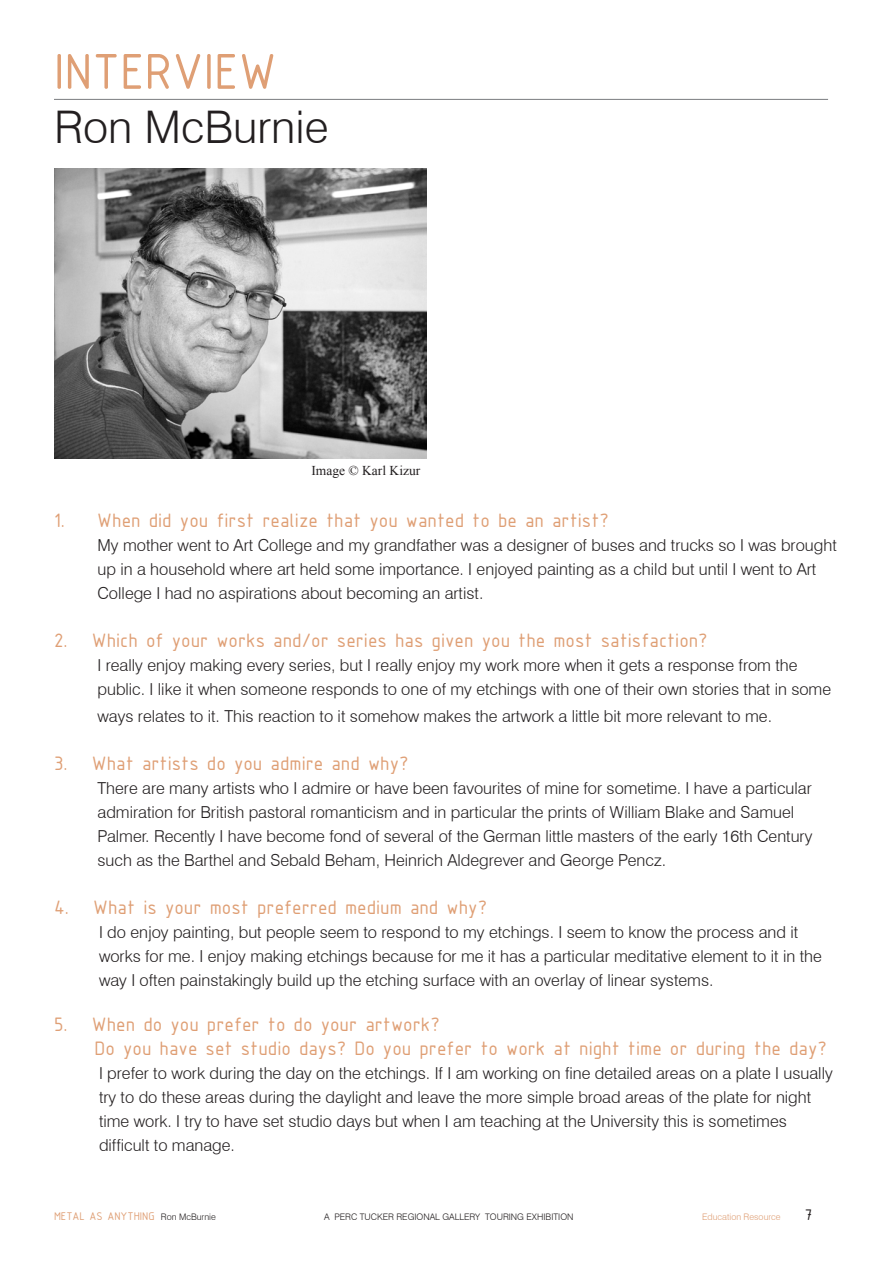
<style>
.page{position:relative;width:893px;height:1263px;background:#fff}
.page>*{position:absolute;margin:0;border:0;box-sizing:border-box;transform-origin:0 0}
.t1{font:54px "ISOCPEUR";color:#df9f75}
.t2{font:300 45px "Swiss 721 BT";color:#231f20}
.t3{font:21px "ISOCPEUR";color:#df9f75}
.t4{font:300 16.5px/24px "Swiss 721 BT";color:#231f20}
.t5{font:16.5px "ISOCPEUR";color:#231f20}
.t6{font:13.5px "Times New Roman";color:#231f20}
.t7{font:12px "ISOCPEUR";color:#df9f75}
.t8{font:300 9px "Swiss 721 BT";color:#231f20}
.t9{font:300 9px "Swiss 721 BT";color:#df9f75}
.s1{font-family:"Swiss 721 BT";font-weight:300;font-size:9px;color:#231f20}
</style>
<div class="page">
<img style="left:54px;top:168px;width:373px;height:291px">
<hr style="left:54px;top:99px;width:774px;height:1px;background:#7a7c7f">
<p class="t1" style="left:54px;top:37px;width:224px">INTERVIEW</p>
<p class="t2" style="left:54px;top:99px;width:276px">Ron McBurnie</p>
<p class="t6" style="left:311px;top:461px;width:110px">Image © Karl Kizur</p>
<p class="t3" style="left:54px;top:506px;width:556px">1. When did you first realize that you wanted to be an artist?</p>
<p class="t4" style="left:98px;top:533px;width:741px">My mother went to Art College and my grandfather was a designer of buses and trucks so I was brought up in a household where art held some importance. I enjoyed painting as a child but until I went to Art<br>College I had no aspirations about becoming an artist.</p>
<p class="t3" style="left:54px;top:626px;width:655px">2. Which of your works and/or series has given you the most satisfaction?</p>
<p class="t4" style="left:98px;top:653px;width:735px">I really enjoy making every series, but I really enjoy my work more when it gets a response from the public. I like it when someone responds to one of my etchings with one of their own stories that in some</p>
<p class="t4" style="left:98px;top:704px;width:676px">ways relates to it. This reaction to it somehow makes the artwork a little bit more relevant to me.</p>
<p class="t3" style="left:54px;top:749px;width:356px">3. What artists do you admire and why?</p>
<p class="t4" style="left:98px;top:776px;width:716px">There are many artists who I admire or have been favourites of mine for sometime. I have a particular admiration for British pastoral romanticism and in particular the prints of William Blake and Samuel Palmer. Recently I have become fond of several of the German little masters of the early 16th Century such as the Barthel and Sebald Beham, Heinrich Aldegrever and George Pencz.</p>
<p class="t3" style="left:54px;top:893px;width:435px">4. What is your most preferred medium and why?</p>
<p class="t4" style="left:99px;top:920px;width:724px">I do enjoy painting, but people seem to respond to my etchings. I seem to know the process and it works for me. I enjoy making etchings because for me it has a particular meditative element to it in the way I often painstakingly build up the etching surface with an overlay of linear systems.</p>
<p class="t3" style="left:54px;top:1010px;width:387px">5. When do you prefer to do your artwork?</p>
<p class="t3" style="left:95px;top:1035px;width:734px">Do you have set studio days? Do you prefer to work at night time or during the day?</p>
<p class="t4" style="left:99px;top:1061px;width:735px">I prefer to work during the day on the etchings. If I am working on fine detailed areas on a plate I usually try to do these areas during the daylight and leave the more simple broad areas of the plate for night time work. I try to have set studio days but when I am teaching at the University this is sometimes difficult to manage.</p>
<p class="t7" style="left:54px;top:1208px;width:163px">METAL AS ANYTHING <span class="s1">Ron McBurnie</span></p>
<p class="t8" style="left:324px;top:1211px;width:251px">A PERC TUCKER REGIONAL GALLERY TOURING EXHIBITION</p>
<p class="t9" style="left:702px;top:1211px;width:80px">Education Resource</p>
<p class="t5" style="left:805px;top:1204px;width:9px">7</p>
</div>
